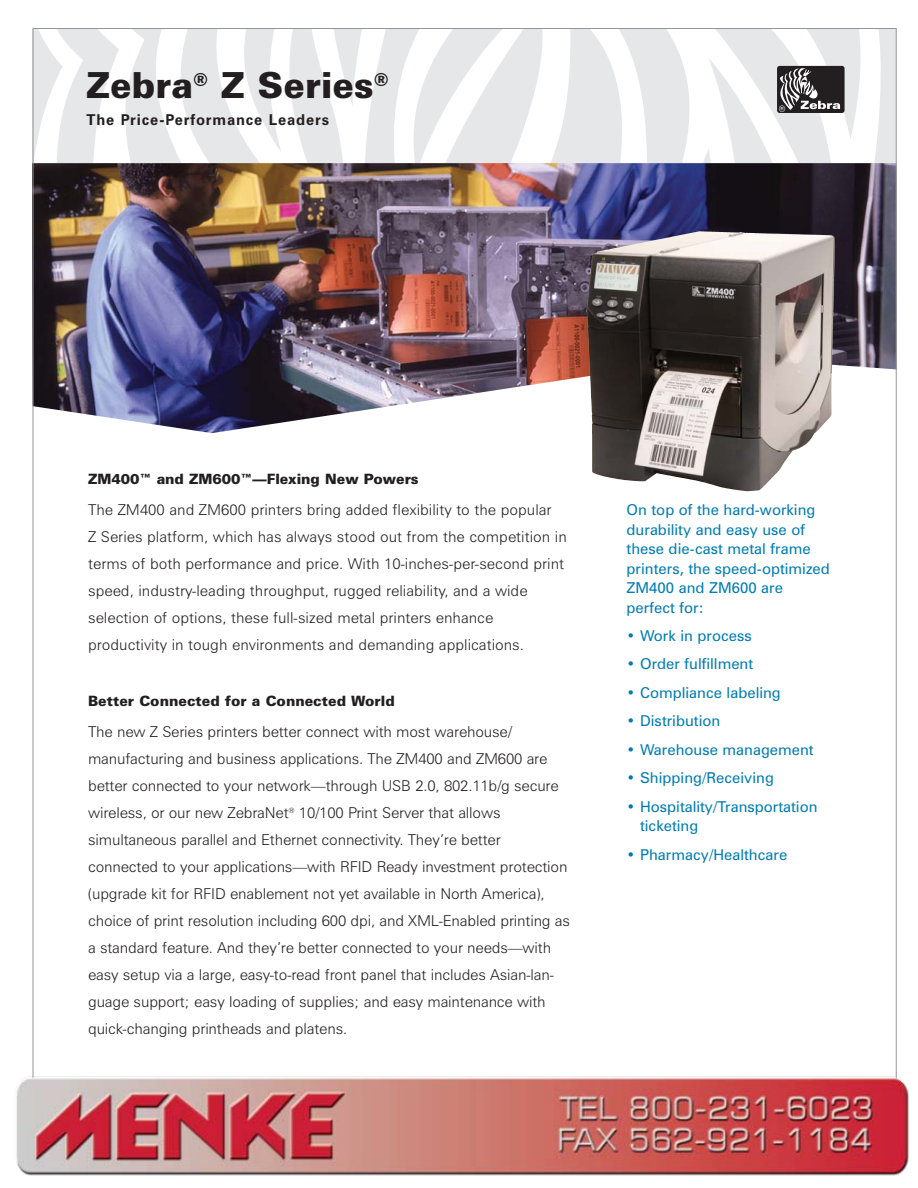
<style>
.page{position:relative;width:918px;height:1188px;background:#fff}
.page>*{position:absolute;margin:0;border:0;box-sizing:border-box;transform-origin:0 0}
.t1{font:900 36px "Zurich BT";color:#231f20}
.t2{font:300 15px/27px "Zurich BT";letter-spacing:-.01em;color:#231f20}
.t3{font:15px/19.5px "Zurich BT";color:#007cb1}
.t4{font:700 15px "Zurich BT";letter-spacing:.055em;color:#231f20}
.t5{font:900 14.25px "Zurich BT";color:#231f20}
</style>
<div class="page">
<div style="left:33px;top:29px;width:863px;height:181px;background:#e6e7e8"></div>
<svg style="left:591px;top:30px;width:56px;height:133px"></svg>
<svg style="left:93px;top:30px;width:51px;height:133px"></svg>
<svg style="left:35px;top:30px;width:48px;height:133px"></svg>
<svg style="left:156px;top:30px;width:414px;height:133px"></svg>
<svg style="left:667px;top:30px;width:214px;height:133px"></svg>
<img style="left:35px;top:163px;width:860px;height:270px">
<img style="left:609px;top:433px;width:205px;height:58px">
<img style="left:16px;top:1072px;width:893px;height:104px">
<h1 class="t1" style="left:87px;top:64px;width:304px">Zebra<sup>®</sup> Z Series<sup>®</sup></h1>
<p class="t4" style="left:87px;top:111px;width:244px">The Price-Performance Leaders</p>
<p class="t5" style="left:88px;top:470px;width:332px">ZM400™ and ZM600™—Flexing New Powers</p>
<p class="t2" style="left:88px;top:496px;width:480px">The ZM400 and ZM600 printers bring added flexibility to the popular<br>Z Series platform, which has always stood out from the competition in terms of both performance and price. With 10-inches-per-second print speed, industry-leading throughput, rugged reliability, and a wide selection of options, these full-sized metal printers enhance productivity in tough environments and demanding applications.</p>
<p class="t5" style="left:88px;top:692px;width:308px">Better Connected for a Connected World</p>
<p class="t2" style="left:88px;top:718px;width:483px">The new Z Series printers better connect with most warehouse/ manufacturing and business applications. The ZM400 and ZM600 are better connected to your network—through USB 2.0, 802.11b/g secure wireless, or our new ZebraNet<sup>®</sup> 10/100 Print Server that allows simultaneous parallel and Ethernet connectivity. They’re better connected to your applications—with RFID Ready investment protection (upgrade kit for RFID enablement not yet available in North America), choice of print resolution including 600 dpi, and XML-Enabled printing as a standard feature. And they’re better connected to your needs—with easy setup via a large, easy-to-read front panel that includes Asian-lan&shy;guage support; easy loading of supplies; and easy maintenance with quick-changing printheads and platens.</p>
<p class="t3" style="left:627px;top:500px;width:205px">On top of the hard-working durability and easy use of these die-cast metal frame printers, the speed-optimized<br>ZM400 and ZM600 are perfect for:</p>
<p class="t3" style="left:627px;top:626px;width:127px">• Work in process</p>
<p class="t3" style="left:627px;top:654px;width:128px">• Order fulfillment</p>
<p class="t3" style="left:627px;top:683px;width:156px">• Compliance labeling</p>
<p class="t3" style="left:627px;top:711px;width:95px">• Distribution</p>
<p class="t3" style="left:627px;top:740px;width:189px">• Warehouse management</p>
<p class="t3" style="left:627px;top:768px;width:149px">• Shipping/Receiving</p>
<p class="t3" style="left:640px;top:797px;width:179px;text-indent:-14px">• Hospitality/Transportation ticketing</p>
<p class="t3" style="left:627px;top:845px;width:162px">• Pharmacy/Healthcare</p>
</div>
